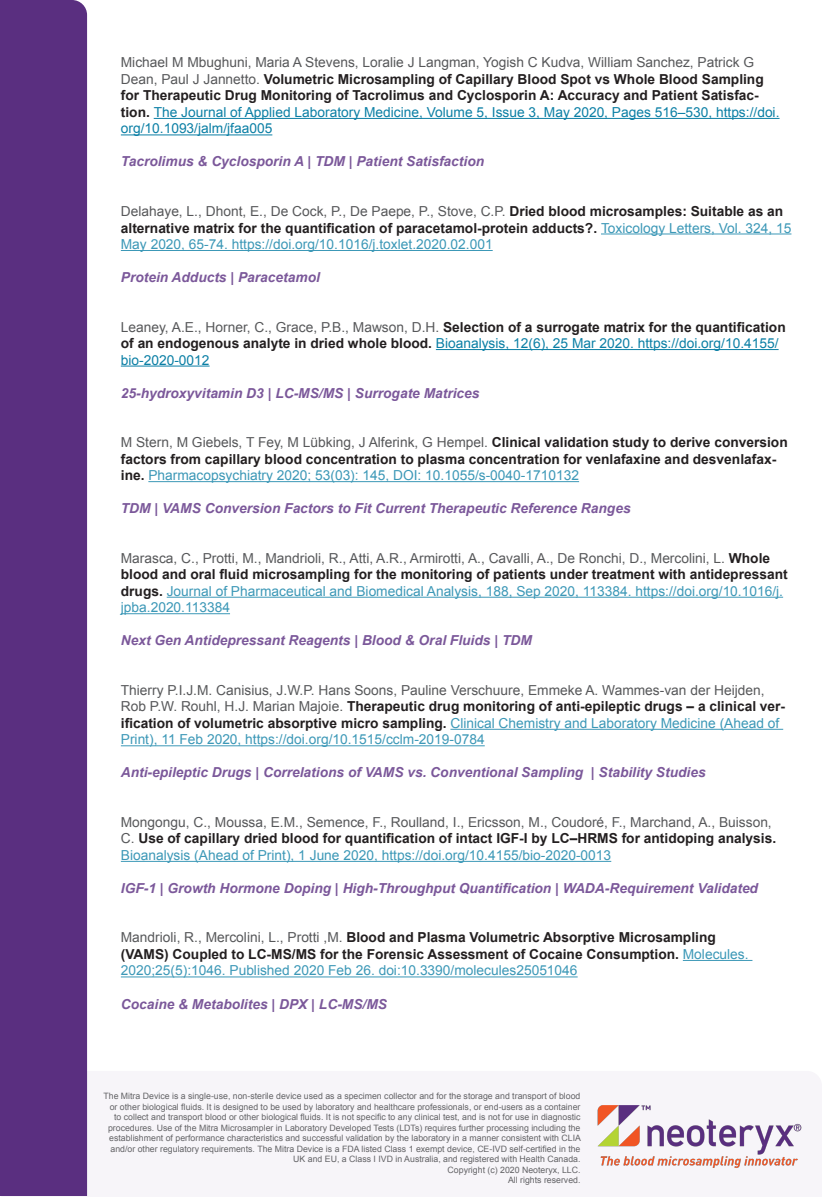
<style>
.page{position:relative;width:822px;height:1197px;background:#fff}
.page>*{position:absolute;margin:0;border:0;box-sizing:border-box;transform-origin:0 0}
.t1{font:700 13.75px/16.5px "Arial";color:#231f20}
.t2{font:13.75px/16.5px "Arial";color:#57585a}
.t3{font:italic 700 13.75px "Arial";color:#7b589a}
.t4{font:13.75px/16.5px "Arial";color:#3c98b7}
.t5{font:8.75px/10.5px "Arial";color:#636366;text-align:right}
.s1{font-weight:400;color:#57585a}
.s2{font-weight:400;color:#0b7fa5}
.s3{font-weight:400;color:#3c98b7}
.s4{color:#57585a}
.s5{font-weight:700;color:#231f20}
.s6{color:#3c98b7}
</style>
<div class="page">
<div style="left:0;top:0;width:87px;height:1195px;background:#5a2f80"></div>
<img style="left:597px;top:1105px;width:204px;height:63px">
<hr style="left:154px;top:118px;width:625px;height:1px;background:#0b7fa5">
<hr style="left:121px;top:135px;width:151px;height:1px;background:#0b7fa5">
<hr style="left:600px;top:234px;width:191px;height:1px;background:#3c98b7">
<hr style="left:121px;top:250px;width:371px;height:1px;background:#3c98b7">
<hr style="left:435px;top:349px;width:343px;height:1px;background:#0b7fa5">
<hr style="left:121px;top:366px;width:88px;height:1px;background:#0b7fa5">
<hr style="left:148px;top:481px;width:431px;height:1px;background:#3c98b7">
<hr style="left:167px;top:597px;width:615px;height:1px;background:#3c98b7">
<hr style="left:121px;top:613px;width:109px;height:1px;background:#3c98b7">
<hr style="left:450px;top:729px;width:333px;height:1px;background:#3c98b7">
<hr style="left:121px;top:745px;width:363px;height:1px;background:#3c98b7">
<hr style="left:121px;top:861px;width:490px;height:1px;background:#3c98b7">
<hr style="left:682px;top:960px;width:70px;height:1px;background:#3c98b7">
<hr style="left:121px;top:976px;width:456px;height:1px;background:#3c98b7">
<p class="t1" style="left:121px;top:55px;width:660px"><span class="s1">Michael M Mbughuni, Maria A Stevens, Loralie J Langman, Yogish C Kudva, William Sanchez, Patrick G Dean, Paul J Jannetto.</span> Volumetric Microsampling of Capillary Blood Spot vs Whole Blood Sampling for Therapeutic Drug Monitoring of Tacrolimus and Cyclosporin A: Accuracy and Patient Satisfac&shy;tion. <span class="s2">The Journal of Applied Laboratory Medicine, Volume 5, Issue 3, May 2020, Pages 516–530, https://doi. org/10.1093/jalm/jfaa005</span></p>
<p class="t3" style="left:121px;top:153px;width:364px">Tacrolimus &amp; Cyclosporin A | TDM | Patient Satisfaction</p>
<p class="t1" style="left:121px;top:203px;width:671px"><span class="s1">Delahaye, L., Dhont, E., De Cock, P., De Paepe, P., Stove, C.P.</span> Dried blood microsamples: Suitable as an alternative matrix for the quantification of paracetamol-protein adducts?. <span class="s3">Toxicology Letters, Vol. 324, 15<br>May 2020, 65-74. https://doi.org/10.1016/j.toxlet.2020.02.001</span></p>
<p class="t3" style="left:121px;top:268px;width:200px">Protein Adducts | Paracetamol</p>
<p class="t1" style="left:121px;top:319px;width:666px"><span class="s1">Leaney, A.E., Horner, C., Grace, P.B., Mawson, D.H.</span> Selection of a surrogate matrix for the quantification of an endogenous analyte in dried whole blood. <span class="s2">Bioanalysis, 12(6), 25 Mar 2020. https://doi.org/10.4155/ bio-2020-0012</span></p>
<p class="t3" style="left:121px;top:384px;width:360px">25-hydroxyvitamin D3 | LC-MS/MS | Surrogate Matrices</p>
<p class="t1" style="left:121px;top:434px;width:668px"><span class="s1">M Stern, M Giebels, T Fey, M Lübking, J Alferink, G Hempel.</span> Clinical validation study to derive conversion factors from capillary blood concentration to plasma concentration for venlafaxine and desvenlafax&shy;ine. <span class="s3">Pharmacopsychiatry 2020; 53(03): 145, DOI: 10.1055/s-0040-1710132</span></p>
<p class="t3" style="left:121px;top:499px;width:511px">TDM | VAMS Conversion Factors to Fit Current Therapeutic Reference Ranges</p>
<p class="t4" style="left:121px;top:549px;width:668px"><span class="s4">Marasca, C., Protti, M., Mandrioli, R., Atti, A.R., Armirotti, A., Cavalli, A., De Ronchi, D., Mercolini, L.</span> <span class="s5">Whole blood and oral fluid microsampling for the monitoring of patients under treatment with antidepressant drugs.</span> Journal of Pharmaceutical and Biomedical Analysis, 188, Sep 2020, 113384. https://doi.org/10.1016/j. jpba.2020.113384</p>
<p class="t3" style="left:121px;top:631px;width:412px">Next Gen Antidepressant Reagents | Blood &amp; Oral Fluids | TDM</p>
<p class="t2" style="left:121px;top:681px;width:665px">Thierry P.I.J.M. Canisius, J.W.P. Hans Soons, Pauline Verschuure, Emmeke A. Wammes-van der Heijden, Rob P.W. Rouhl, H.J. Marian Majoie. <span class="s5">Therapeutic drug monitoring of anti-epileptic drugs – a clinical ver&shy;ification of volumetric absorptive micro sampling.</span> <span class="s6">Clinical Chemistry and Laboratory Medicine (Ahead of Print), 11 Feb 2020, https://doi.org/10.1515/cclm-2019-0784</span></p>
<p class="t3" style="left:121px;top:763px;width:586px">Anti-epileptic Drugs | Correlations of VAMS vs. Conventional Sampling | Stability Studies</p>
<p class="t2" style="left:121px;top:813px;width:656px">Mongongu, C., Moussa, E.M., Semence, F., Roulland, I., Ericsson, M., Coudoré, F., Marchand, A., Buisson,<br>C. <span class="s5">Use of capillary dried blood for quantification of intact IGF-I by LC–HRMS for antidoping analysis.<br></span><span class="s6">Bioanalysis (Ahead of Print), 1 June 2020, https://doi.org/10.4155/bio-2020-0013</span></p>
<p class="t3" style="left:121px;top:879px;width:638px">IGF-1 | Growth Hormone Doping | High-Throughput Quantification | WADA-Requirement Validated</p>
<p class="t1" style="left:121px;top:929px;width:629px"><span class="s1">Mandrioli, R., Mercolini, L., Protti ,M.</span> Blood and Plasma Volumetric Absorptive Microsampling (VAMS) Coupled to LC-MS/MS for the Forensic Assessment of Cocaine Consumption. <span class="s3">Molecules.<br>2020;25(5):1046. Published 2020 Feb 26. doi:10.3390/molecules25051046</span></p>
<p class="t3" style="left:121px;top:994px;width:267px">Cocaine &amp; Metabolites | DPX | LC-MS/MS</p>
<p class="t5" style="left:103px;top:1090px;width:479px">The Mitra Device is a single-use, non-sterile device used as a specimen collector and for the storage and transport of blood or other biological fluids. It is designed to be used by laboratory and healthcare professionals, or end-users as a container to collect and transport blood or other biological fluids. It is not specific to any clinical test, and is not for use in diagnostic procedures. Use of the Mitra Microsampler in Laboratory Developed Tests (LDTs) requires further processing including the establishment of performance characteristics and successful validation by the laboratory in a manner consistent with CLIA and/or other regulatory requirements. The Mitra Device is a FDA listed Class 1 exempt device, CE-IVD self-certified in the UK and EU, a Class I IVD in Australia, and registered with Health Canada.<br>Copyright (c) 2020 Neoteryx, LLC.<br>All rights reserved.</p>
</div>
